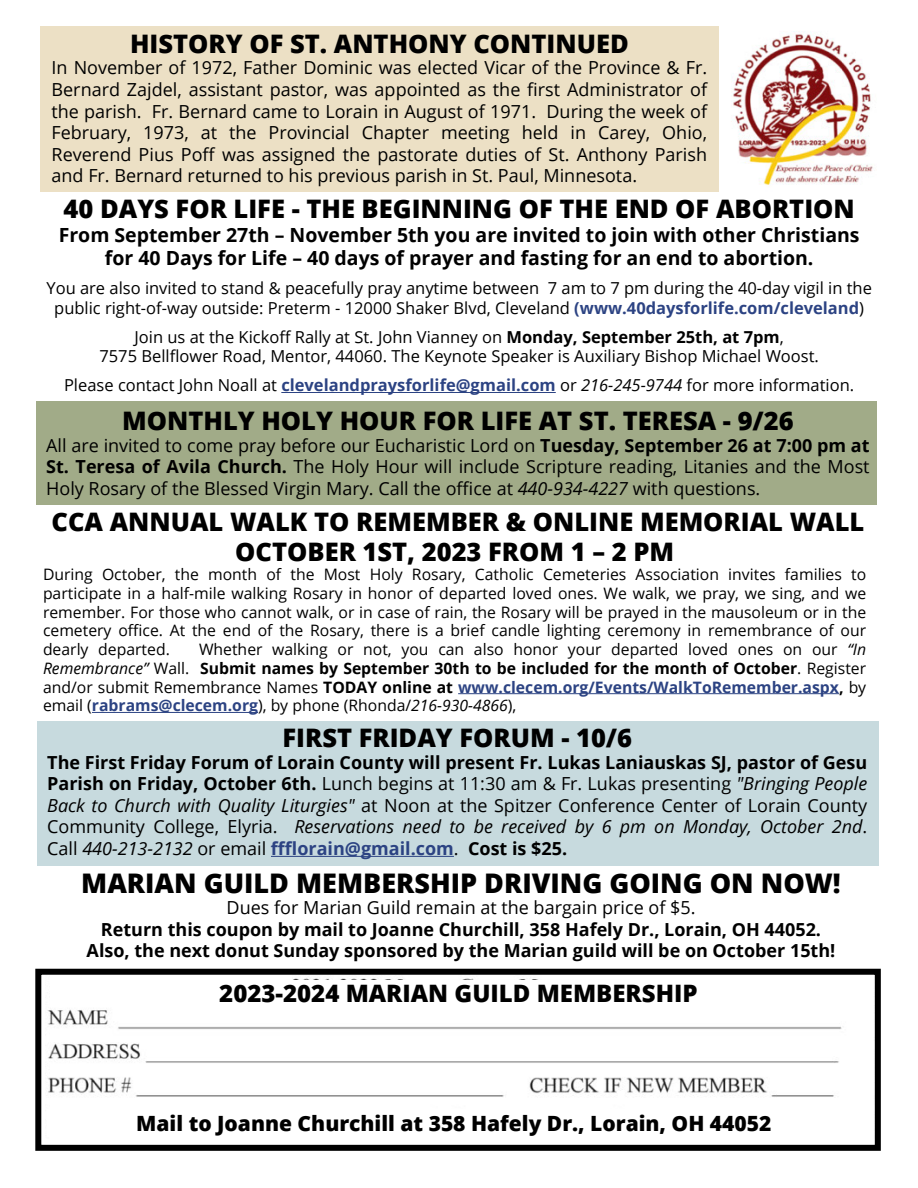
<style>
.page{position:relative;width:918px;height:1188px;background:#fff}
.page>*{position:absolute;margin:0;border:0;box-sizing:border-box;transform-origin:0 0}
.Body_Text_71a0c64b-7{font:800 27px "Nfwpsy Open Sans";color:#000}
.Body_Text_71a0c64b-7-2{font:800 25.5px "Nfwpsy Open Sans";color:#000}
.Body_Text_71a0c64b-7-3{font:800 25.5px/30.3px "Crpckv Open Sans";color:#000;text-align:center}
.Body_Text_71a0c64b-7-4{font:800 24px "Crpckv Open Sans";color:#000}
.Body_Text_71a0c64b-7-5{font:800 21px "Crpckv Open Sans";color:#000}
.Body_Text_71a0c64b-7-6{font:700 19.5px/23.4px "Fxgfqk Open Sans";color:#000;text-align:center}
.Body_Text_71a0c64b-7-7{font:18px/21.6px "Open Sans";color:#000;text-align:justify}
.Body_Text_71a0c64b-7-8{font:700 18px "Kgcndg Open Sans";color:#000}
.Body_Text_71a0c64b-7-9{font:700 18px "Fxgfqk Open Sans";color:#000}
.Body_Text_71a0c64b-7-10{font:16.5px/19.8px "Open Sans";color:#000;text-align:center}
.Body_Text_71a0c64b-7-11{font:15.75px/18.8px "Open Sans";color:#000;text-align:justify}
.s1{font-family:"Kgcndg Open Sans"}
.s2{font-family:"Kgcndg Open Sans";font-weight:700;color:#2c4383}
.s3{font-family:"Kgcndg Open Sans";font-weight:700}
.s4{font-family:"Vktcps Open Sans";font-style:italic}
.s5{font-family:"Fxgfqk Open Sans";font-weight:700}
.s6{font-family:"Nfwpsy Open Sans"}
.s7{font-family:"Rdygrb Open Sans";font-style:italic}
</style>
<div class="page">
<div style="left:36px;top:402px;width:841px;height:103px;background:#a1ab88"></div>
<img style="left:47px;top:978px;width:795px;height:119px">
<div style="left:37px;top:722px;width:841px;height:144px;background:#c7dade"></div>
<div style="left:41px;top:26px;width:839px;height:166px;background:#ece0c5"></div>
<div style="left:35px;top:969px;width:846px;height:182px;border:6px solid #000"></div>
<hr style="left:281px;top:392px;width:275px;height:1px;background:#2c4383">
<hr style="left:271px;top:856px;width:183px;height:1px;background:#2c4383">
<div style="left:214px;top:980px;width:464px;height:35px;background:#fff"></div>
<img style="left:719px;top:26px;width:161px;height:166px">
<hr style="left:458px;top:693px;width:381px;height:1px;background:#2c4383">
<hr style="left:92px;top:712px;width:166px;height:1px;background:#2c4383">
<p class="Body_Text_71a0c64b-7-2" style="left:130px;top:24px;width:500px">HISTORY OF ST. ANTHONY CONTINUED</p>
<p class="Body_Text_71a0c64b-7-7" style="left:52px;top:57px;width:657px">In November of 1972, Father Dominic was elected Vicar of the Province &amp; Fr.<br>Bernard Zajdel, assistant pastor, was appointed as the first Administrator of the parish. Fr. Bernard came to Lorain in August of 1971. During the week of February, 1973, at the Provincial Chapter meeting held in Carey, Ohio, Reverend Pius Poff was assigned the pastorate duties of St. Anthony Parish and Fr. Bernard returned to his previous parish in St. Paul, Minnesota.</p>
<p class="Body_Text_71a0c64b-7-2" style="left:64px;top:190px;width:793px">40 DAYS FOR LIFE - THE BEGINNING OF THE END OF ABORTION</p>
<p class="Body_Text_71a0c64b-7-6" style="left:59px;top:223px;width:802px">From September 27th – November 5th you are invited to join with other Christians <span class="s1">for 40 Days for Life – 40 days of prayer and fasting for an end to abortion.</span></p>
<p class="Body_Text_71a0c64b-7-10" style="left:46px;top:278px;width:827px">You are also invited to stand &amp; peacefully pray anytime between 7 am to 7 pm during the 40-day vigil in the public right-of-way outside: Preterm - 12000 Shaker Blvd, Cleveland <span class="s2">(www.40daysforlife.com/cleveland</span>)</p>
<p class="Body_Text_71a0c64b-7-10" style="left:135px;top:326px;width:651px">Join us at the Kickoff Rally at St. John Vianney on <span class="s3">Monday, September 25th, at 7pm</span>,</p>
<p class="Body_Text_71a0c64b-7-10" style="left:99px;top:346px;width:721px">7575 Bellflower Road, Mentor, 44060. The Keynote Speaker is Auxiliary Bishop Michael Woost.</p>
<p class="Body_Text_71a0c64b-7-10" style="left:64px;top:375px;width:792px">Please contact John Noall at <span class="s2">clevelandpraysforlife@gmail.com</span> or <span class="s4">216-245-9744</span> for more information.</p>
<p class="Body_Text_71a0c64b-7-2" style="left:122px;top:401px;width:673px">MONTHLY HOLY HOUR FOR LIFE AT ST. TERESA - 9/26</p>
<p class="Body_Text_71a0c64b-7-7" style="left:46px;top:434px;width:825px">All are invited to come pray before our Eucharistic Lord on <span class="s5">Tuesday, September 26 at 7:00 pm at </span><span class="s3">St. Teresa of Avila Church.</span> The Holy Hour will include Scripture reading, Litanies and the Most Holy Rosary of the Blessed Virgin Mary. Call the office at <span class="s4">440-934-4227</span> with questions.</p>
<p class="Body_Text_71a0c64b-7-3" style="left:52px;top:505px;width:814px">CCA ANNUAL WALK TO REMEMBER &amp; ONLINE MEMORIAL WALL<br><span class="s6">OCTOBER 1ST, 2023 FROM 1 – 2 PM</span></p>
<p class="Body_Text_71a0c64b-7-11" style="left:43px;top:565px;width:825px">During October, the month of the Most Holy Rosary, Catholic Cemeteries Association invites families to participate in a half-mile walking Rosary in honor of departed loved ones. We walk, we pray, we sing, and we remember. For those who cannot walk, or in case of rain, the Rosary will be prayed in the mausoleum or in the cemetery office. At the end of the Rosary, there is a brief candle lighting ceremony in remembrance of our dearly departed.</p>
<p class="Body_Text_71a0c64b-7-11" style="left:43px;top:640px;width:825px;text-indent:156px">Whether walking or not, you can also honor your departed loved ones on our <span class="s4">“In Remembrance”</span> Wall. <span class="s3">Submit names by September 30th to be included for the month of October</span>. Register and/or submit Remembrance Names <span class="s5">TODAY online at</span> <span class="s2">www.clecem.org/Events/WalkToRemember.aspx</span><span class="s5">,</span> by email (<span class="s2">rabrams@clecem.org</span>), by phone (Rhonda/<span class="s4">216-930-4866</span>),</p>
<p class="Body_Text_71a0c64b-7-2" style="left:282px;top:719px;width:351px">FIRST FRIDAY FORUM - 10/6</p>
<p class="Body_Text_71a0c64b-7-7" style="left:47px;top:751px;width:822px"><span class="s3">The First Friday Forum of Lorain County will present Fr. Lukas Laniauskas SJ, pastor of Gesu Parish on Friday,</span> <span class="s5">October 6th.</span> Lunch begins at 11:30 am &amp; Fr. Lukas presenting <span class="s4">"Bringing People Back to Church with Quality Liturgies"</span> at Noon at the Spitzer Conference Center of Lorain County Community College, Elyria. <span class="s7">Reservations need to be received by 6 pm on Monday, October 2nd</span>.<br>Call <span class="s4">440-213-2132</span> or email <span class="s2">ffflorain@gmail.com</span>. <span class="s5">Cost is $25.</span></p>
<p class="Body_Text_71a0c64b-7" style="left:81px;top:862px;width:761px">MARIAN GUILD MEMBERSHIP DRIVING GOING ON NOW!</p>
<p class="Body_Text_71a0c64b-7-7" style="left:227px;top:896px;width:470px">Dues for Marian Guild remain at the bargain price of $5.</p>
<p class="Body_Text_71a0c64b-7-8" style="left:101px;top:917px;width:722px">Return this coupon by mail to Joanne Churchill, 358 Hafely Dr., Lorain, OH 44052.</p>
<p class="Body_Text_71a0c64b-7-9" style="left:87px;top:938px;width:750px">Also, the next donut Sunday sponsored by the Marian guild will be on October 15th!</p>
<p class="Body_Text_71a0c64b-7-4" style="left:219px;top:975px;width:480px">2023-2024 MARIAN GUILD MEMBERSHIP</p>
<p class="Body_Text_71a0c64b-7-5" style="left:136px;top:1107px;width:637px">Mail to Joanne Churchill at 358 Hafely Dr., Lorain, OH 44052</p>
</div>
